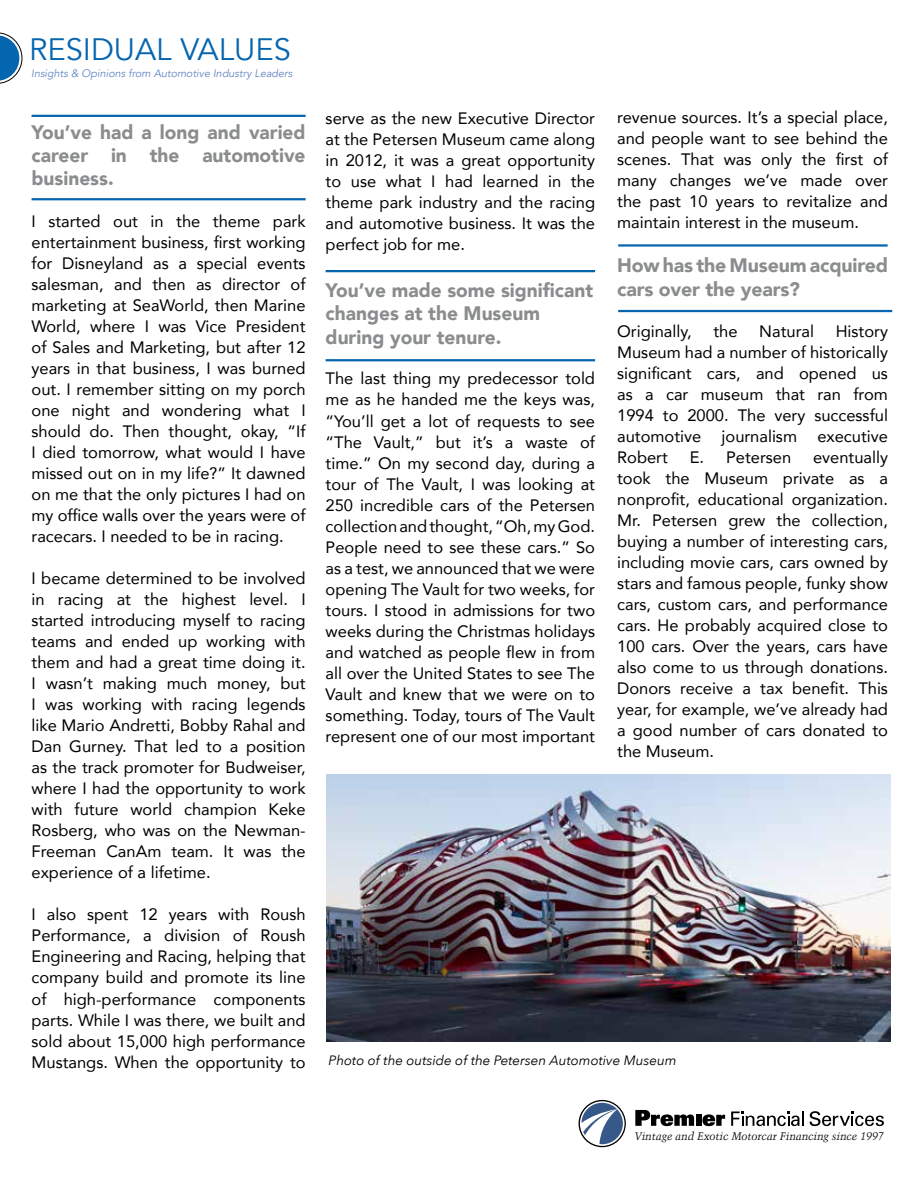
<style>
.page{position:relative;width:918px;height:1188px;background:#fff}
.page>*{position:absolute;margin:0;border:0;box-sizing:border-box;transform-origin:0 0}
.t1{font:30.9px "Avenir";color:#0665af}
.t2{font:900 19.5px/23.4px "Avenir";color:#8a8c8e}
.t3{font:16.5px/21px "Avenir";color:#000;text-align:justify}
.t4{font:italic 13.5px "Avenir Next";color:#000}
.t5{font:italic 11.1px "Trump Mediaeval";letter-spacing:-.005em;color:#000}
.t6{font:italic 10.8px "Avenir";color:#6385c2}
</style>
<div class="page">
<svg style="left:0;top:32px;width:22px;height:52px"></svg>
<hr style="left:32px;top:115px;width:274px;height:2px;background:#0665af">
<hr style="left:32px;top:198px;width:274px;height:2px;background:#0665af">
<hr style="left:326px;top:270px;width:269px;height:2px;background:#0665af">
<hr style="left:326px;top:359px;width:269px;height:2px;background:#0665af">
<hr style="left:618px;top:244px;width:270px;height:3px;background:#0665af">
<hr style="left:618px;top:310px;width:274px;height:2px;background:#0665af">
<img style="left:326px;top:774px;width:565px;height:268px">
<svg style="left:579px;top:1100px;width:47px;height:47px"></svg>
<svg style="left:635px;top:1110px;width:59px;height:16px"></svg>
<div style="left:696px;top:1115px;width:5px;height:11px;background:#000"></div>
<svg style="left:702px;top:1114px;width:23px;height:12px"></svg>
<svg style="left:810px;top:1111px;width:74px;height:15px"></svg>
<svg style="left:731px;top:1111px;width:73px;height:15px"></svg>
<h1 class="t1" style="left:29px;top:31px;width:263px">RESIDUAL VALUES</h1>
<p class="t6" style="left:31px;top:67px;width:263px">Insights &amp; Opinions from Automotive Industry Leaders</p>
<p class="t2" style="left:32px;top:121px;width:276px;line-height:23px;text-align:justify">You’ve had a long and varied career in the automotive business.</p>
<p class="t3" style="left:32px;top:211px;width:276px">I started out in the theme park entertainment business, first working for Disneyland as a special events salesman, and then as director of marketing at SeaWorld, then Marine World, where I was Vice President of Sales and Marketing, but after 12 years in that business, I was burned out. I remember sitting on my porch one night and wondering what I should do. Then thought, okay, “If I died tomorrow, what would I have missed out on in my life?” It dawned on me that the only pictures I had on my office walls over the years were of racecars. I needed to be in racing.</p>
<p class="t3" style="left:32px;top:568px;width:276px">I became determined to be involved in racing at the highest level. I started introducing myself to racing teams and ended up working with them and had a great time doing it.<br>I wasn’t making much money, but I was working with racing legends like Mario Andretti, Bobby Rahal and Dan Gurney. That led to a position as the track promoter for Budweiser, where I had the opportunity to work with future world champion Keke Rosberg, who was on the Newman-Freeman CanAm team. It was the experience of a lifetime.</p>
<p class="t3" style="left:32px;top:904px;width:276px">I also spent 12 years with Roush Performance, a division of Roush Engineering and Racing, helping that company build and promote its line of high-performance components parts. While I was there, we built and sold about 15,000 high performance Mustangs. When the opportunity to</p>
<p class="t3" style="left:326px;top:107px;width:271px">serve as the new Executive Director at the Petersen Museum came along in 2012, it was a great opportunity to use what I had learned in the theme park industry and the racing and automotive business. It was the perfect job for me.</p>
<p class="t2" style="left:326px;top:278px;width:269px">You’ve made some significant changes at the Museum during your tenure.</p>
<p class="t3" style="left:326px;top:368px;width:271px">The last thing my predecessor told me as he handed me the keys was, “You’ll get a lot of requests to see “The Vault,” but it’s a waste of time.” On my second day, during a tour of The Vault, I was looking at 250 incredible cars of the Petersen collection and thought, “Oh, my God.<br>People need to see these cars.” So as a test, we announced that we were opening The Vault for two weeks, for tours. I stood in admissions for two weeks during the Christmas holidays and watched as people flew in from all over the United States to see The Vault and knew that we were on to something. Today, tours of The Vault represent one of our most important</p>
<p class="t3" style="left:617px;top:106px;width:272px">revenue sources. It’s a special place, and people want to see behind the scenes. That was only the first of many changes we’ve made over the past 10 years to revitalize and maintain interest in the museum.</p>
<p class="t2" style="left:617px;top:253px;width:272px">How has the Museum acquired cars over the years?</p>
<p class="t3" style="left:617px;top:320px;width:76px">Originally,</p>
<p class="t3" style="left:713px;top:320px;width:26px">the</p>
<p class="t3" style="left:759px;top:320px;width:56px">Natural</p>
<p class="t3" style="left:617px;top:320px;width:272px;text-indent:219px">History Museum had a number of historically significant cars, and opened us as a car museum that ran from 1994 to 2000. The very successful automotive journalism executive Robert</p>
<p class="t3" style="left:617px;top:446px;width:272px;text-indent:196px">eventually took the Museum private as a nonprofit, educational organization.<br>Mr. Petersen grew the collection, buying a number of interesting cars, including movie cars, cars owned by stars and famous people, funky show cars, custom cars, and performance cars. He probably acquired close to 100 cars. Over the years, cars have also come to us through donations.<br>Donors receive a tax benefit. This year, for example, we’ve already had a good number of cars donated to the Museum.</p>
<p class="t3" style="left:690px;top:446px;width:103px">E. Petersen</p>
<p class="t4" style="left:329px;top:1049px;width:350px">Photo of the outside of the Petersen Automotive Museum</p>
<p class="t5" style="left:634px;top:1129px;width:251px">Vintage and Exotic Motorcar Financing since 1997</p>
</div>
